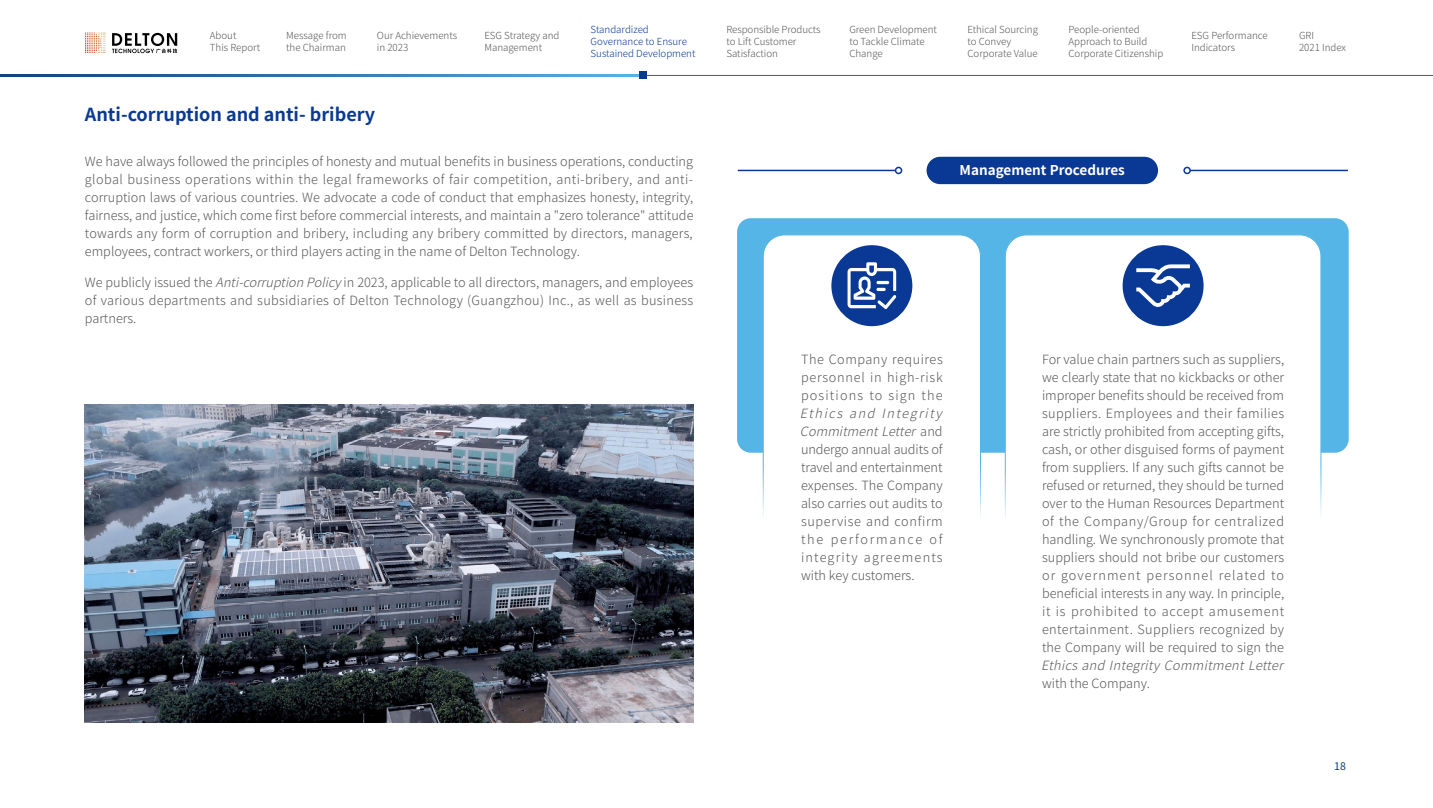
<style>
.page{position:relative;width:1433px;height:808px;background:#fff}
.page>*{position:absolute;margin:0;border:0;box-sizing:border-box;transform-origin:0 0}
.t1{font:700 18px "Source Han Sans K Bold";color:#093994}
.t2{font:700 13.5px "Source Han Sans K Bold";color:#fff}
.t3{font:300 12.75px/18px "Source Han Sans K";letter-spacing:.01em;color:#595757;text-align:justify}
.t4{font:italic 300 12.75px "Source Han Sans K";color:#595757}
.t5{font:10.5px "Source Han Sans CN";color:#093994}
.t6{font:300 9.75px/12px "Source Han Sans K";color:#595757}
.t7{font:300 9.75px/12px "Source Han Sans K";color:#093994}
.s1{font-style:italic}
</style>
<div class="page">
<hr style="left:0;top:75px;width:1433px;height:1px;background:#595757">
<svg style="left:0;top:75px;width:639px;height:1px"></svg>
<svg style="left:85px;top:33px;width:20px;height:16px"></svg>
<svg style="left:112px;top:33px;width:65px;height:20px"></svg>
<div style="left:639px;top:72px;width:7px;height:7px;background:#093994"></div>
<img style="left:85px;top:404px;width:608px;height:319px">
<div style="left:737px;top:218px;width:612px;height:235px;background:#55b5e7;border-radius:14px"></div>
<div style="left:762px;top:235px;width:219px;height:282px;background:#fff"></div>
<div style="left:1004px;top:235px;width:318px;height:283px;background:#fff"></div>
<div style="left:831px;top:245px;width:81px;height:81px;background:#093994;border-radius:50%"></div>
<div style="left:1123px;top:245px;width:81px;height:81px;background:#093994;border-radius:50%"></div>
<svg style="left:848px;top:262px;width:48px;height:47px"></svg>
<svg style="left:1136px;top:264px;width:54px;height:43px"></svg>
<div style="left:927px;top:157px;width:231px;height:27px;background:#093994;border-radius:14px"></div>
<hr style="left:738px;top:170px;width:158px;height:1px;background:#093994">
<div style="left:895px;top:167px;width:7px;height:7px;border:2px solid #093994;border-radius:50%"></div>
<hr style="left:1190px;top:170px;width:158px;height:1px;background:#093994">
<div style="left:1183px;top:167px;width:8px;height:7px;border:2px solid #093994;border-radius:50%"></div>
<p class="t6" style="left:210px;top:30px;width:52px">About<br>This Report</p>
<p class="t6" style="left:286px;top:30px;width:62px">Message from the Chairman</p>
<p class="t6" style="left:377px;top:30px;width:82px">Our Achievements in 2023</p>
<p class="t6" style="left:484px;top:30px;width:77px">ESG Strategy and<br>Management</p>
<p class="t7" style="left:591px;top:24px;width:106px">Standardized<br>Governance to Ensure<br>Sustained Development</p>
<p class="t6" style="left:726px;top:24px;width:96px">Responsible Products to Lift Customer<br>Satisfaction</p>
<p class="t6" style="left:849px;top:24px;width:89px">Green Development to Tackle Climate<br>Change</p>
<p class="t6" style="left:967px;top:24px;width:72px">Ethical Sourcing to Convey<br>Corporate Value</p>
<p class="t6" style="left:1068px;top:24px;width:96px">People-oriented<br>Approach to Build<br>Corporate Citizenship</p>
<p class="t6" style="left:1191px;top:30px;width:78px">ESG Performance<br>Indicators</p>
<p class="t6" style="left:1299px;top:30px;width:49px">GRI<br>2021 Index</p>
<h1 class="t1" style="left:85px;top:104px;width:292px">Anti-corruption and anti- bribery</h1>
<p class="t3" style="left:85px;top:153px;width:610px">We have always followed the principles of honesty and mutual benefits in business operations, conducting global business operations within the legal frameworks of fair competition, anti-bribery, and anti&shy;corruption laws of various countries. We advocate a code of conduct that emphasizes honesty, integrity, fairness, and justice, which come first before commercial interests, and maintain a "zero tolerance" attitude towards any form of corruption and bribery, including any bribery committed by directors, managers, employees, contract workers, or third players acting in the name of Delton Technology.</p>
<p class="t3" style="left:85px;top:274px;width:610px">We publicly issued the <span class="s1">Anti-corruptionPolicy</span>in 2023, applicable to all directors, managers, and employees of various departments and subsidiaries of Delton Technology (Guangzhou) Inc., as well as business partners.</p>
<p class="t2" style="left:960px;top:162px;width:167px">Management Procedures</p>
<p class="t3" style="left:801px;top:350px;width:143px">The Company requires personnel in high-risk positions to sign the</p>
<p class="t3" style="left:800px;top:404px;width:151px;text-align:left"><span class="s1">Ethics and Integrity<br>CommitmentLetter</span>a n d undergo annual audits of travel and entertainment expenses. The Company also carries out audits to supervise and confirm the performance of integrity agreements with key customers.</p>
<p class="t3" style="left:1042px;top:350px;width:244px">For value chain partners such as suppliers, we clearly state that no kickbacks or other improper benefits should be received from suppliers. Employees and their families are strictly prohibited from accepting gifts, cash, or other disguised forms of payment from suppliers. If any such gifts cannot be refused or returned, they should be turned over to the Human Resources Department of the Company/Group for centralized handling. We synchronously promote that suppliers should not bribe our customers or government personnel related to beneficial interests in any way. In principle, it is prohibited to accept amusement entertainment. Suppliers recognized by the Company will be required to sign the</p>
<p class="t4" style="left:1041px;top:658px;width:251px">EthicsandIntegrityCommitmentLetter</p>
<p class="t3" style="left:1042px;top:674px;width:109px">with the Company.</p>
<p class="t5" style="left:1334px;top:760px;width:13px">18</p>
</div>
